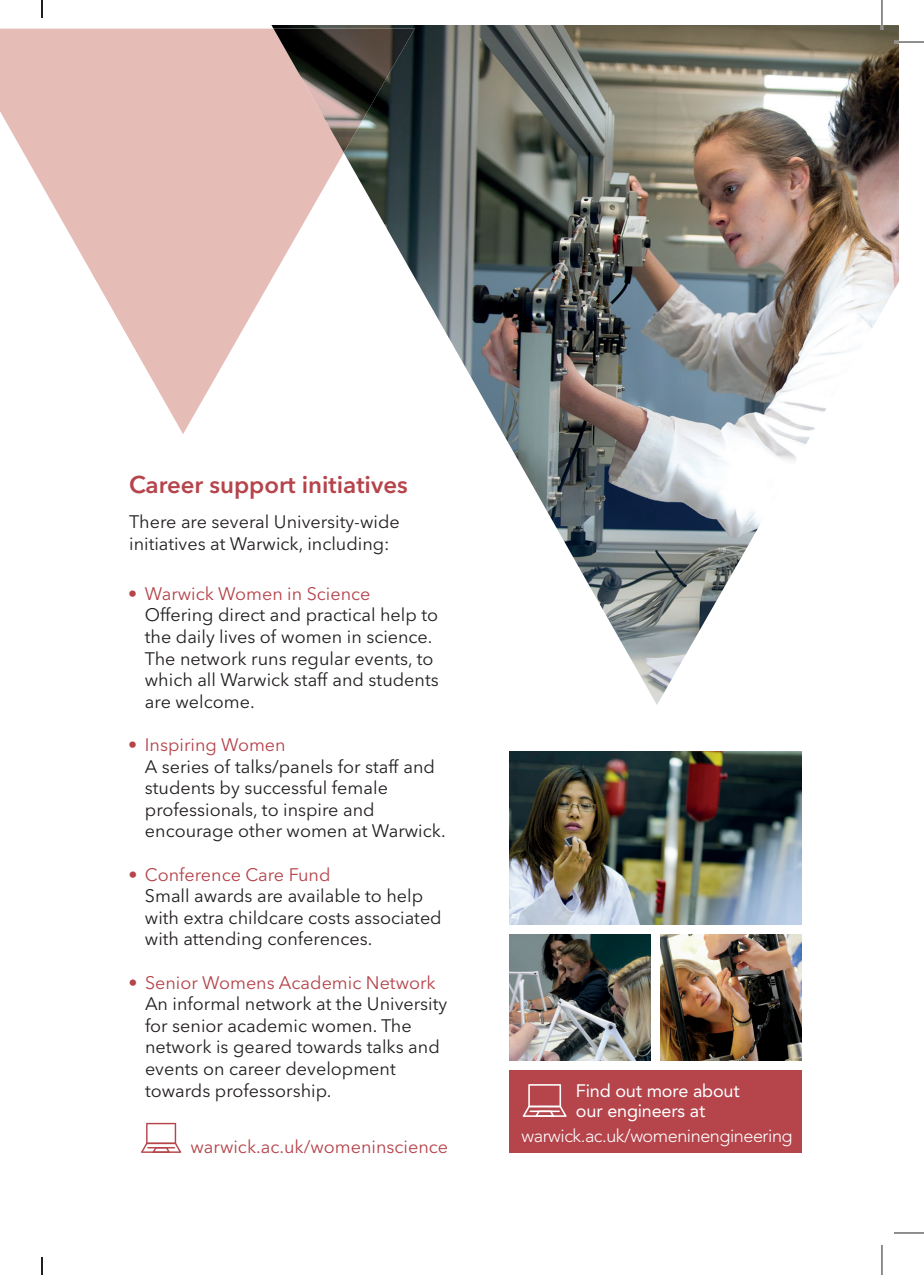
<style>
.page{position:relative;width:924px;height:1275px;background:#fff}
.page>*{position:absolute;margin:0;border:0;box-sizing:border-box;transform-origin:0 0}
.t1{font:600 24px "Avenir Next";color:#b5444b}
.t2{font:18px/21.6px "Avenir Next";color:#231f20}
.t3{font:18px "Avenir Next";color:#b5444b}
.t4{font:300 18px "Avenir";letter-spacing:-.025em;color:#fff}
.t5{font:18px/20px "Avenir";letter-spacing:-.01em;color:#fff}
</style>
<div class="page">
<img style="left:271px;top:25px;width:627px;height:680px">
<svg style="left:0;top:29px;width:343px;height:405px;fill:#e6bcb6"></svg>
<img style="left:273px;top:29px;width:141px;height:124px">
<svg style="left:141px;top:1122px;width:40px;height:30px"></svg>
<img style="left:509px;top:752px;width:292px;height:173px">
<div style="left:509px;top:1070px;width:292px;height:82px;background:#b5444b"></div>
<svg style="left:522px;top:1084px;width:44px;height:33px"></svg>
<hr style="left:529px;top:1110px;width:30px;height:2px;background:#fff">
<img style="left:509px;top:935px;width:141px;height:125px">
<img style="left:660px;top:935px;width:141px;height:125px">
<hr style="left:893px;top:41px;width:30px;height:2px;background:#fff">
<hr style="left:880px;top:0;width:2px;height:30px;background:#fff">
<hr style="left:893px;top:42px;width:30px;height:1px;background:#231f20">
<hr style="left:893px;top:1232px;width:30px;height:1px;background:#231f20">
<hr style="left:0;top:0;width:1px;height:30px;background:#231f20">
<hr style="left:0;top:1245px;width:1px;height:30px;background:#231f20">
<hr style="left:881px;top:0;width:1px;height:30px;background:#231f20">
<hr style="left:881px;top:1245px;width:1px;height:30px;background:#231f20">
<svg style="left:41px;top:0;width:2px;height:18px"></svg>
<svg style="left:41px;top:1257px;width:2px;height:18px"></svg>
<h1 class="t1" style="left:129px;top:470px;width:280px">Career support initiatives</h1>
<p class="t2" style="left:129px;top:511px;width:272px">There are several University-wide initiatives at Warwick, including:</p>
<p class="t3" style="left:128px;top:582px;width:244px">• Warwick Women in Science</p>
<p class="t2" style="left:145px;top:604px;width:295px">Offering direct and practical help to the daily lives of women in science.<br>The network runs regular events, to which all Warwick staff and students are welcome.</p>
<p class="t3" style="left:128px;top:734px;width:159px">• Inspiring Women</p>
<p class="t2" style="left:145px;top:755px;width:302px">A series of talks/panels for staff and students by successful female professionals, to inspire and encourage other women at Warwick.</p>
<p class="t3" style="left:128px;top:863px;width:204px">• Conference Care Fund</p>
<p class="t2" style="left:145px;top:885px;width:298px">Small awards are available to help with extra childcare costs associated with attending conferences.</p>
<p class="t3" style="left:128px;top:971px;width:309px">• Senior Womens Academic Network</p>
<p class="t2" style="left:145px;top:993px;width:303px">An informal network at the University for senior academic women. The network is geared towards talks and events on career development towards professorship.</p>
<p class="t3" style="left:190px;top:1135px;width:259px">warwick.ac.uk/womeninscience</p>
<p class="t5" style="left:575px;top:1080px;width:165px">Find out more about our engineers at</p>
<p class="t4" style="left:521px;top:1125px;width:272px">warwick.ac.uk/womeninengineering</p>
</div>
